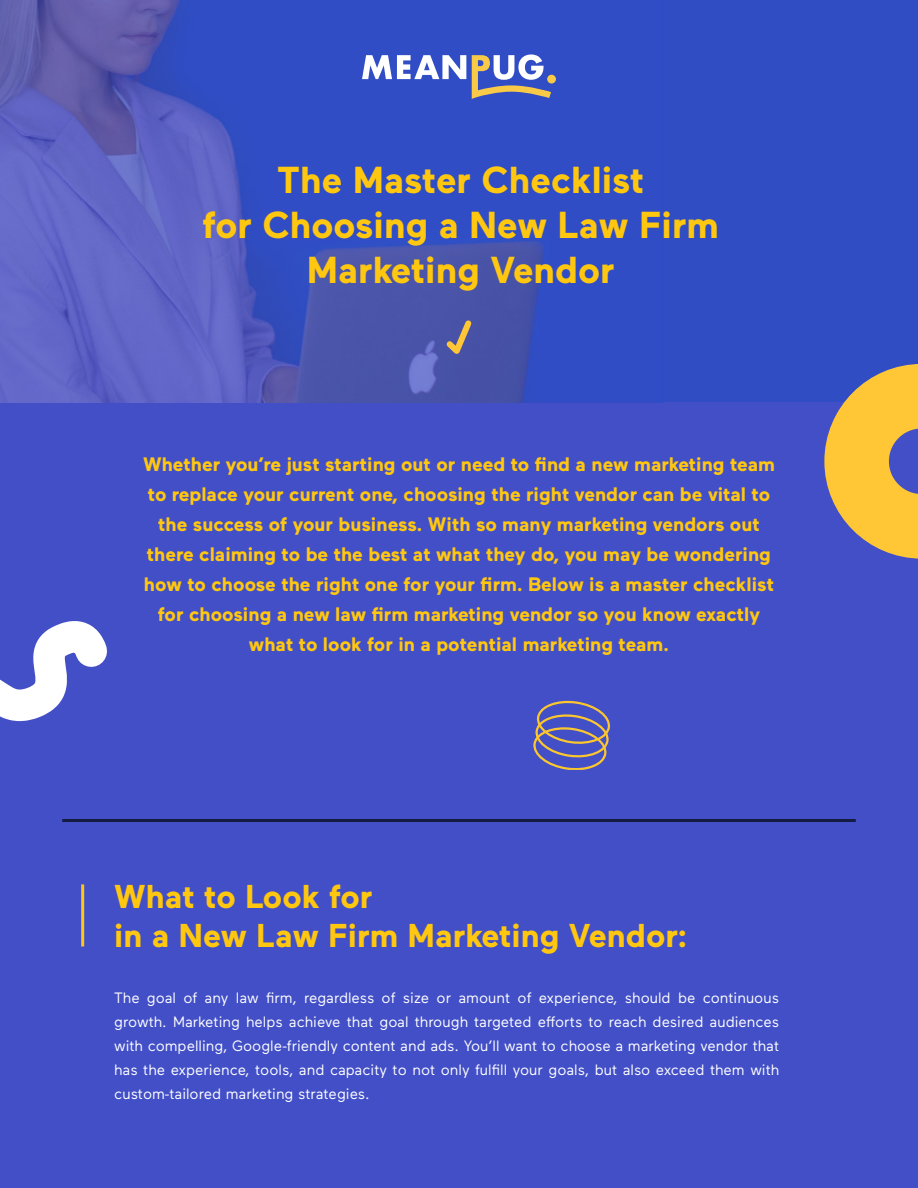
<style>
.page{position:relative;width:918px;height:1188px;background:#424fc7}
.page>*{position:absolute;margin:0;border:0;box-sizing:border-box;transform-origin:0 0}
.t1{font:700 37.5px/45px "Maax";color:#ffc70f;text-align:center}
.t2{font:700 33px/39.6px "Maax";color:#ffc70f}
.t3{font:700 19.5px/30px "Maax";color:#ffc70f;text-align:center}
.t4{font:15px/24px "Maax";color:#fff;text-align:justify}
</style>
<div class="page">
<img style="left:0;top:0;width:662px;height:402px">
<div style="left:662px;top:0;width:256px;height:402px;background:#304dc4"></div>
<svg style="left:362px;top:55px;width:104px;height:24px;background:#a6b2e6"></svg>
<div style="left:547px;top:75px;width:9px;height:9px;background:#f9ca47;border-radius:50%"></div>
<svg style="left:472px;top:54px;width:79px;height:45px;background:#8a8eb1"></svg>
<svg style="left:441px;top:316px;width:35px;height:45px;background:#666594"></svg>
<hr style="left:62px;top:819px;width:794px;height:3px;background:#141c42">
<hr style="left:81px;top:884px;width:3px;height:63px;background:#ffc70f">
<svg style="left:824px;top:364px;width:94px;height:195px"></svg>
<svg style="left:0;top:633px;width:107px;height:189px"></svg>
<svg style="left:533px;top:701px;width:78px;height:69px"></svg>
<h1 class="t1" style="left:203px;top:156px;width:518px">The Master Checklist<br>for Choosing a New Law Firm<br>Marketing Vendor</h1>
<p class="t3" style="left:143px;top:449px;width:633px">Whether you’re just starting out or need to find a new marketing team to replace your current one, choosing the right vendor can be vital to the success of your business. With so many marketing vendors out there claiming to be the best at what they do, you may be wondering how to choose the right one for your firm. Below is a master checklist for choosing a new law firm marketing vendor so you know exactly what to look for in a potential marketing team.</p>
<h2 class="t2" style="left:114px;top:875px;width:574px">What to Look for<br>in a New Law Firm Marketing Vendor:</h2>
<p class="t4" style="left:114px;top:985px;width:667px">The goal of any law firm, regardless of size or amount of experience, should be continuous growth. Marketing helps achieve that goal through targeted efforts to reach desired audiences with compelling, Google-friendly content and ads. You’ll want to choose a marketing vendor that has the experience, tools, and capacity to not only fulfill your goals, but also exceed them with custom-tailored marketing strategies.</p>
</div>
